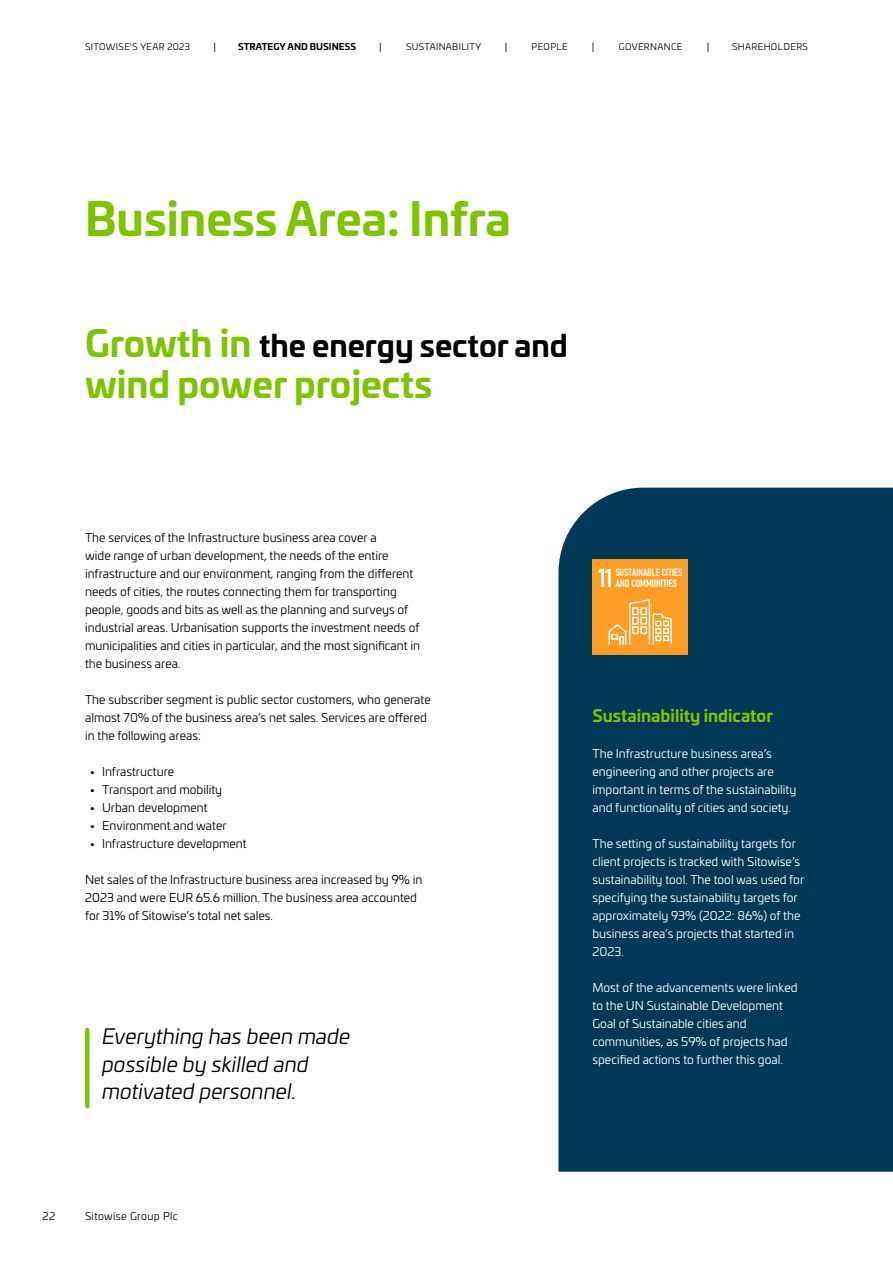
<style>
.page{position:relative;width:893px;height:1263px;background:#fff}
.page>*{position:absolute;margin:0;border:0;box-sizing:border-box;transform-origin:0 0}
.t1{font:700 45px "Univia Pro";color:#7fc200}
.t2{font:700 36px "Univia Pro";color:#7fc200}
.t3{font:700 30px "Univia Pro";color:#000}
.t4{font:25.5px "Bahnschrift";color:#fff}
.t5{font:italic 21px/27px "Univia Pro";color:#000}
.t6{font:700 16.5px "Univia Pro";color:#7fc200}
.t7{font:12px/18px "Univia Pro";color:#000}
.t8{font:12px/18px "Univia Pro";color:#fff}
.t9{font:10.5px/10.4px "Bahnschrift";color:#fff}
.t10{font:10.5px "Univia Pro";letter-spacing:.035em;color:#000}
.t11{font:9px "Univia Pro";letter-spacing:.045em;color:#000}
.t12{font:700 9px "Univia Pro";letter-spacing:.01em;color:#000}
.s1{font-size:36px;color:#7fc200}
</style>
<div class="page">
<div style="left:558px;top:488px;width:335px;height:684px;background:#003956"></div>
<div style="left:85px;top:1030px;width:5px;height:76px;background:#7fc200"></div>
<div style="left:592px;top:560px;width:96px;height:95px;background:#fd9d24"></div>
<svg style="left:608px;top:599px;width:64px;height:46px"></svg>
<div style="left:611px;top:634px;width:7px;height:6px;border:1px solid #fff"></div>
<div style="left:619px;top:636px;width:5px;height:9px;border:1px solid #fff"></div>
<p class="t11" style="left:85px;top:40px;width:106px">SITOWISE'S YEAR 2023</p>
<p class="t10" style="left:213px;top:39px;width:4px">|</p>
<p class="t12" style="left:238px;top:39px;width:119px">STRATEGY AND BUSINESS</p>
<p class="t10" style="left:379px;top:39px;width:4px">|</p>
<p class="t11" style="left:406px;top:40px;width:77px">SUSTAINABILITY</p>
<p class="t10" style="left:505px;top:39px;width:4px">|</p>
<p class="t11" style="left:532px;top:40px;width:37px">PEOPLE</p>
<p class="t10" style="left:592px;top:39px;width:4px">|</p>
<p class="t11" style="left:619px;top:40px;width:65px">GOVERNANCE</p>
<p class="t10" style="left:707px;top:39px;width:4px">|</p>
<p class="t11" style="left:732px;top:40px;width:77px">SHAREHOLDERS</p>
<h1 class="t1" style="left:85px;top:183px;width:427px">Business Area: Infra</h1>
<h3 class="t3" style="left:85px;top:322px;width:484px"><span class="s1">Growth in</span> the energy sector and</h3>
<h2 class="t2" style="left:85px;top:355px;width:349px">wind power projects</h2>
<p class="t7" style="left:85px;top:528px;width:337px">The services of the Infrastructure business area cover a<br>wide range of urban development, the needs of the entire infrastructure and our environment, ranging from the different needs of cities, the routes connecting them for transporting people, goods and bits as well as the planning and surveys of industrial areas. Urbanisation supports the investment needs of municipalities and cities in particular, and the most significant in the business area.</p>
<p class="t7" style="left:85px;top:690px;width:347px">The subscriber segment is public sector customers, who generate almost 70% of the business area’s net sales. Services are offered in the following areas:</p>
<p class="t7" style="left:89px;top:762px;width:86px">• Infrastructure</p>
<p class="t7" style="left:89px;top:780px;width:134px">• Transport and mobility</p>
<p class="t7" style="left:89px;top:798px;width:120px">• Urban development</p>
<p class="t7" style="left:89px;top:816px;width:139px">• Environment and water</p>
<p class="t7" style="left:89px;top:834px;width:159px">• Infrastructure development</p>
<p class="t7" style="left:85px;top:870px;width:339px">Net sales of the Infrastructure business area increased by 9% in<br>2023 and were EUR 65.6 million. The business area accounted for 31% of Sitowise’s total net sales.</p>
<h3 class="t5" style="left:102px;top:1022px;width:250px">Everything has been made possible by skilled and motivated personnel.</h3>
<p class="t10" style="left:43px;top:1209px;width:14px">22</p>
<p class="t10" style="left:85px;top:1209px;width:94px">Sitowise Group Plc</p>
<h3 class="t4" style="left:598px;top:558px;width:15px">11</h3>
<p class="t9" style="left:616px;top:567px;width:69px">SUSTAINABLE CITIES<br>AND COMMUNITIES</p>
<h3 class="t6" style="left:592px;top:702px;width:182px">Sustainability indicator</h3>
<p class="t8" style="left:592px;top:744px;width:205px">The Infrastructure business area’s engineering and other projects are important in terms of the sustainability and functionality of cities and society.</p>
<p class="t8" style="left:592px;top:834px;width:213px">The setting of sustainability targets for client projects is tracked with Sitowise’s sustainability tool. The tool was used for specifying the sustainability targets for approximately 93% (2022: 86%) of the business area’s projects that started in 2023.</p>
<p class="t8" style="left:592px;top:978px;width:207px">Most of the advancements were linked to the UN Sustainable Development Goal of Sustainable cities and communities, as 59% of projects had specified actions to further this goal.</p>
</div>
